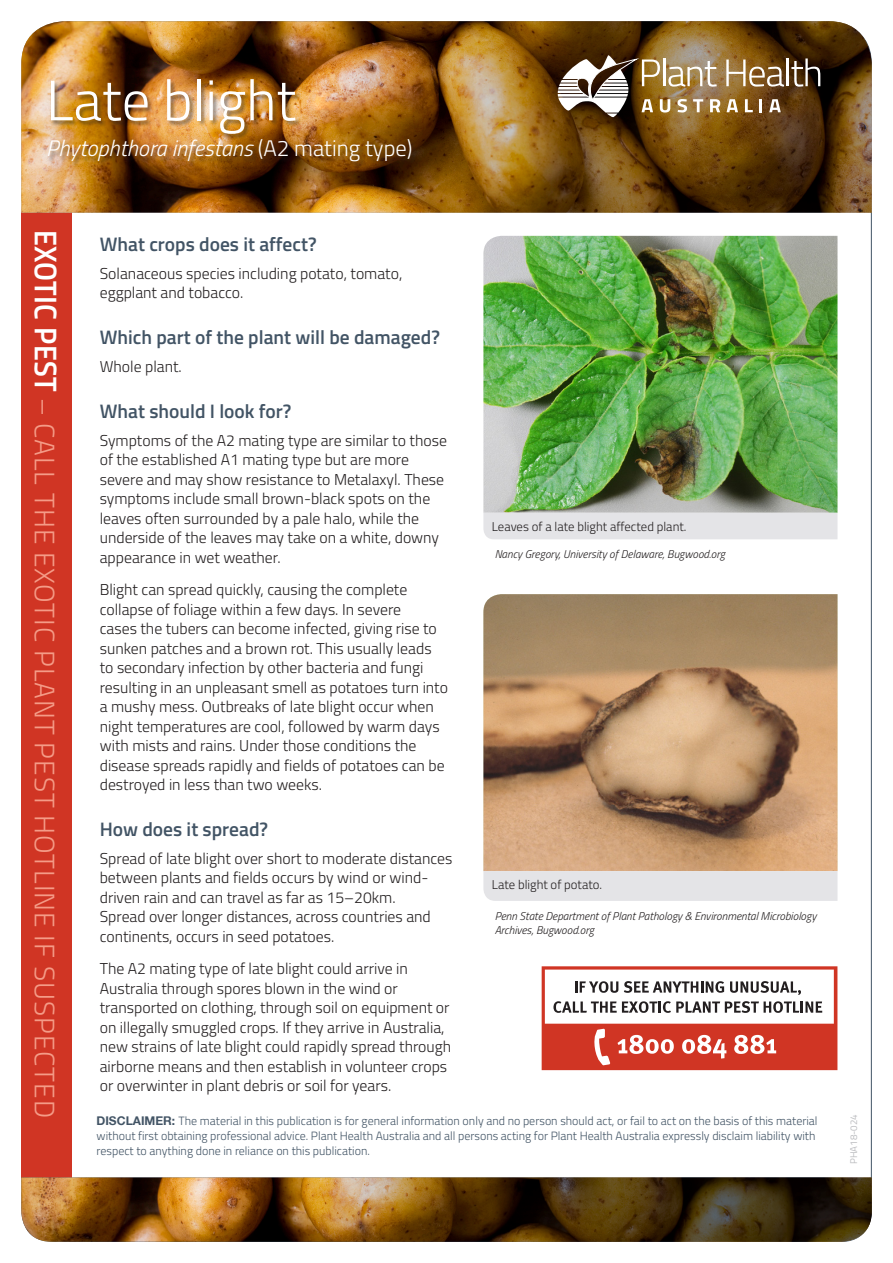
<style>
.page{position:relative;width:893px;height:1263px;background:#fff}
.page>*{position:absolute;margin:0;border:0;box-sizing:border-box;transform-origin:0 0}
.Fact_Sheet_Heading{font:300 57px "Titillium";color:#fff}
.t1{font:300 28.2px "Titillium";letter-spacing:.035em;color:#f49b87}
.Fact_Sheet_Heading-2{font:italic 300 22.5px "Titillium";color:#fff}
.Heading_2{font:600 19.5px "Titillium";color:#425465}
.Body__Titillium{font:300 15.75px/19.5px "Titillium";color:#231f20}
.Green_Box_text{font:300 12.75px "Titillium";color:#231f20}
.t2{font:300 12px/15px "Titillium";color:#425465}
.Green_Box_text-2{font:italic 300 11.25px/13.5px "Titillium";color:#231f20}
.t3{font:9.75px "Titillium";color:#bcbdc0}
.s1{font-style:normal}
.s2{font-family:"Titillium Semibold Upright";font-weight:400;font-size:31.5px;color:#fff}
.s3{font-family:"Helvetica Neue";font-weight:700}
</style>
<div class="page">
<div style="left:21px;top:213px;width:51px;height:965px;background:#d03524"></div>
<img style="left:21px;top:1177px;width:851px;height:65px">
<img style="left:21px;top:21px;width:851px;height:192px">
<svg style="left:726px;top:60px;width:58px;height:27px"></svg>
<hr style="left:786px;top:58px;width:2px;height:28px;background:#fff">
<svg style="left:791px;top:58px;width:29px;height:29px"></svg>
<svg style="left:726px;top:99px;width:12px;height:13px"></svg>
<svg style="left:745px;top:99px;width:8px;height:13px"></svg>
<svg style="left:759px;top:99px;width:3px;height:13px"></svg>
<svg style="left:769px;top:99px;width:12px;height:13px"></svg>
<svg style="left:558px;top:55px;width:162px;height:62px"></svg>
<img style="left:483px;top:236px;width:354px;height:277px">
<img style="left:483px;top:594px;width:354px;height:277px">
<div style="left:483px;top:513px;width:354px;height:26px;background:#e4e4e7"></div>
<div style="left:483px;top:871px;width:354px;height:30px;background:#e4e4e7"></div>
<svg style="left:542px;top:966px;width:295px;height:104px"></svg>
<div style="left:48px;top:79px;width:370px;height:90px;background:#231f20;opacity:.5"></div>
<p class="Fact_Sheet_Heading" style="left:46px;top:59px;width:251px">Late blight</p>
<p class="Fact_Sheet_Heading-2" style="left:46px;top:132px;width:368px">Phytophthora infestans <span class="s1">(A2 mating type)</span></p>
<h2 class="t1" style="left:65px;top:230px;width:889px;rotate:90deg"><span class="s2">EXOTIC PEST</span> – CALL THE EXOTIC PLANT PEST HOTLINE IF SUSPECTED</h2>
<p class="Heading_2" style="left:100px;top:229px;width:218px">What crops does it affect?</p>
<p class="Body__Titillium" style="left:100px;top:263px;width:304px">Solanaceous species including potato, tomato, eggplant and tobacco.</p>
<p class="Heading_2" style="left:100px;top:322px;width:342px">Which part of the plant will be damaged?</p>
<p class="Body__Titillium" style="left:100px;top:356px;width:83px">Whole plant.</p>
<p class="Heading_2" style="left:100px;top:396px;width:193px">What should I look for?</p>
<p class="Body__Titillium" style="left:100px;top:430px;width:349px">Symptoms of the A2 mating type are similar to those of the established A1 mating type but are more severe and may show resistance to Metalaxyl. These symptoms include small brown-black spots on the leaves often surrounded by a pale halo, while the underside of the leaves may take on a white, downy appearance in wet weather.</p>
<p class="Body__Titillium" style="left:100px;top:579px;width:350px">Blight can spread quickly, causing the complete collapse of foliage within a few days. In severe<br>cases the tubers can become infected, giving rise to sunken patches and a brown rot. This usually leads to secondary infection by other bacteria and fungi resulting in an unpleasant smell as potatoes turn into a mushy mess. Outbreaks of late blight occur when night temperatures are cool, followed by warm days with mists and rains. Under those conditions the disease spreads rapidly and fields of potatoes can be destroyed in less than two weeks.</p>
<p class="Heading_2" style="left:100px;top:814px;width:170px">How does it spread?</p>
<p class="Body__Titillium" style="left:100px;top:848px;width:354px">Spread of late blight over short to moderate distances between plants and fields occurs by wind or wind&shy;driven rain and can travel as far as 15–20km.<br>Spread over longer distances, across countries and continents, occurs in seed potatoes.</p>
<p class="Body__Titillium" style="left:100px;top:958px;width:353px">The A2 mating type of late blight could arrive in Australia through spores blown in the wind or transported on clothing, through soil on equipment or on illegally smuggled crops. If they arrive in Australia, new strains of late blight could rapidly spread through airborne means and then establish in volunteer crops or overwinter in plant debris or soil for years.</p>
<p class="Green_Box_text" style="left:492px;top:517px;width:196px">Leaves of a late blight affected plant.</p>
<p class="Green_Box_text-2" style="left:495px;top:546px;width:232px">Nancy Gregory, University of Delaware, Bugwood.org</p>
<p class="Green_Box_text" style="left:492px;top:875px;width:112px">Late blight of potato.</p>
<p class="Green_Box_text-2" style="left:495px;top:909px;width:323px">Penn State Department of Plant Pathology &amp; Environmental Microbiology<br>Archives, Bugwood.org</p>
<p class="t2" style="left:97px;top:1113px;width:722px"><span class="s3">DISCLAIMER:</span> The material in this publication is for general information only and no person should act, or fail to act on the basis of this material without first obtaining professional advice. Plant Health Australia and all persons acting for Plant Health Australia expressly disclaim liability with respect to anything done in reliance on this publication.</p>
<p class="t3" style="left:847px;top:1164px;width:51px;rotate:-90deg">PHA18-024</p>
</div>
